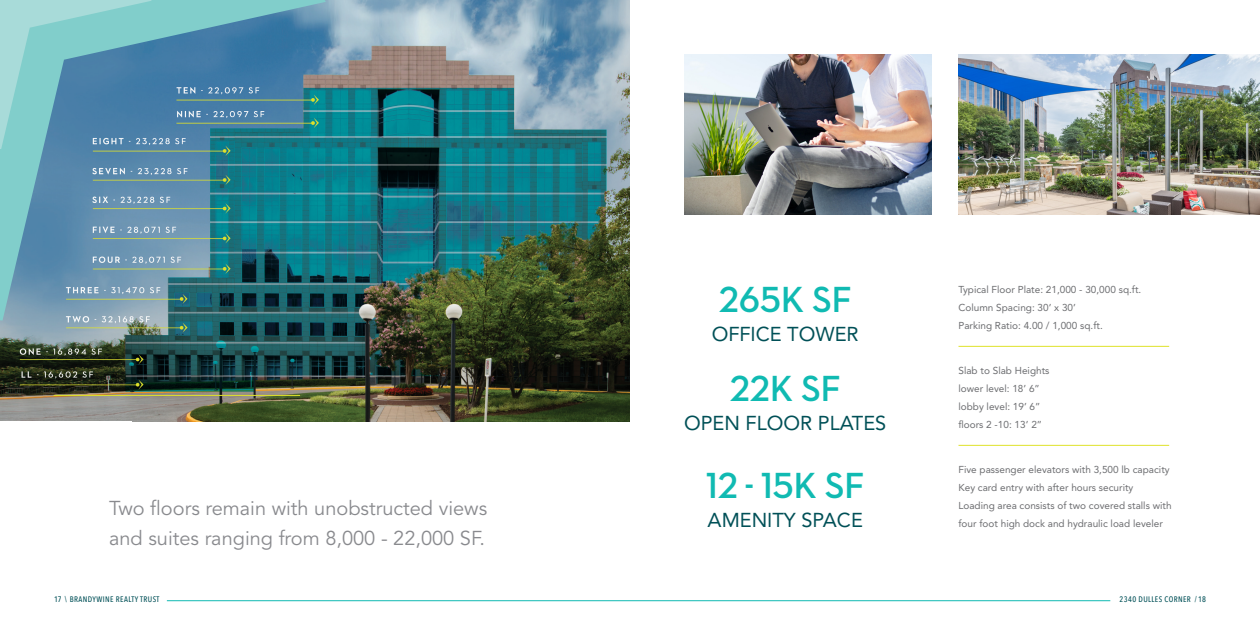
<style>
.page{position:relative;width:1260px;height:630px;background:#fff}
.page>*{position:absolute;margin:0;border:0;box-sizing:border-box;transform-origin:0 0}
.Numbers_-_Stats{font:700 37px "Neutraface 2 Display";color:#10bab2}
.Callout01{font:20px/30px "Avenir LT Std";color:#898a8e}
.Subhead_3{font:20px "Avenir LT Std";color:#005057}
.Stacking_Plan_BodyTe{font:10px/18px "Avenir LT Std";color:#6c6d70}
.t1{font:500 8px "Avenir Next Condensed";letter-spacing:.05em;color:#005057}
</style>
<div class="page">
<img style="left:0;top:0;width:630px;height:421px">
<svg style="left:0;top:0;width:326px;height:321px;background:#4d8ba0"></svg>
<svg style="left:0;top:0;width:152px;height:149px;background:#71afbf"></svg>
<hr style="left:958px;top:346px;width:211px;height:1px;background:#dfe229">
<hr style="left:958px;top:445px;width:211px;height:1px;background:#dfe229">
<hr style="left:54px;top:395px;width:246px;height:1px;background:#dfe229">
<img style="left:684px;top:55px;width:248px;height:159px">
<img style="left:959px;top:54px;width:301px;height:160px">
<hr style="left:167px;top:600px;width:943px;height:1px;background:#10bab2">
<p class="Callout01" style="left:109px;top:494px;width:380px">Two floors remain with unobstructed views and suites ranging from 8,000 - 22,000 SF.</p>
<p class="Numbers_-_Stats" style="left:719px;top:279px;width:135px">265K SF</p>
<p class="Subhead_3" style="left:712px;top:323px;width:149px">OFFICE TOWER</p>
<p class="Numbers_-_Stats" style="left:730px;top:367px;width:112px">22K SF</p>
<p class="Subhead_3" style="left:684px;top:411px;width:204px">OPEN FLOOR PLATES</p>
<p class="Numbers_-_Stats" style="left:706px;top:465px;width:160px">12 - 15K SF</p>
<p class="Subhead_3" style="left:708px;top:508px;width:157px">AMENITY SPACE</p>
<p class="Stacking_Plan_BodyTe" style="left:958px;top:280px;width:184px">Typical Floor Plate: 21,000 - 30,000 sq.ft.<br>Column Spacing: 30’ x 30’<br>Parking Ratio: 4.00 / 1,000 sq.ft.</p>
<p class="Stacking_Plan_BodyTe" style="left:958px;top:361px;width:92px">Slab to Slab Heights lower level: 18’ 6” lobby level: 19’ 6” floors 2 -10: 13’ 2”</p>
<p class="Stacking_Plan_BodyTe" style="left:958px;top:460px;width:215px">Five passenger elevators with 3,500 lb capacity Key card entry with after hours security Loading area consists of two covered stalls with four foot high dock and hydraulic load leveler</p>
<p class="t1" style="left:54px;top:594px;width:107px">17 \ BRANDYWINE REALTY TRUST</p>
<p class="t1" style="left:1120px;top:594px;width:88px">2340 DULLES CORNER / 18</p>
</div>
